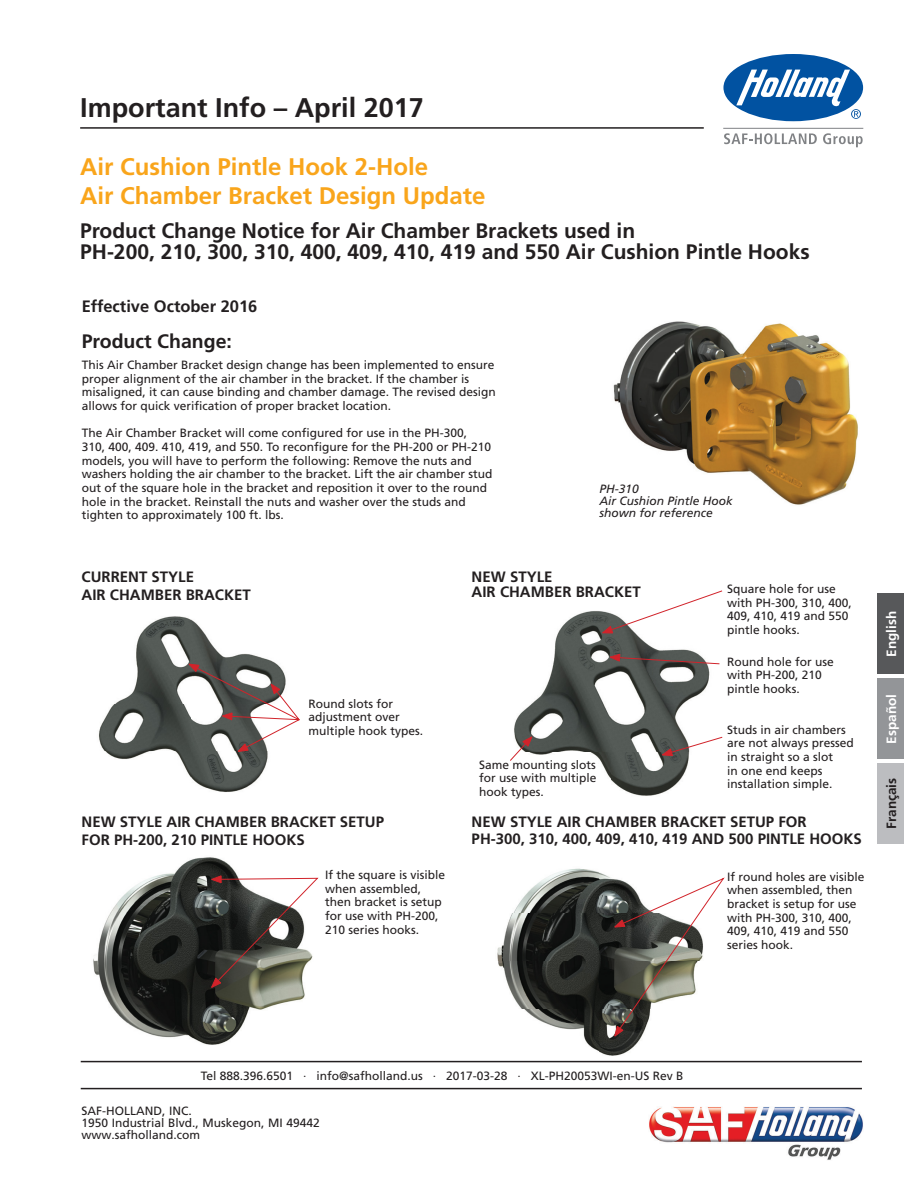
<style>
.page{position:relative;width:918px;height:1188px;background:#fff}
.page>*{position:absolute;margin:0;border:0;box-sizing:border-box;transform-origin:0 0}
.t1{font:700 27px "Frutiger LT Std";color:#231f20}
.Title2{font:700 24px "Frutiger LT Std";color:#f9a51b}
.Title3{font:700 21px/21px "Frutiger LT Std";color:#231f20}
.t2{font:700 19.5px "Frutiger LT Std";color:#231f20}
.Effective{font:700 16.5px "Frutiger LT Std";color:#231f20}
.Paragraph_Style1{font:700 15px/18px "Frutiger LT Std";color:#231f20}
.t3{font:700 13.5px "Frutiger LT Std";color:#fff}
.t4{font:700 13.5px "Frutiger LT Std";color:#231f20}
.Text{font:12px/13.6px "Frutiger LT Std";color:#231f20}
.Folio{font:12px "Frutiger LT Std";color:#231f20}
.Art_Label{font:italic 12px/12px "Frutiger LT Std";color:#231f20}
</style>
<div class="page">
<div style="left:723px;top:54px;width:140px;height:67px;background:#0152a1;border-radius:50%"></div>
<svg style="left:736px;top:70px;width:125px;height:49px"></svg>
<svg style="left:724px;top:133px;width:93px;height:11px"></svg>
<svg style="left:823px;top:133px;width:40px;height:14px"></svg>
<hr style="left:723px;top:128px;width:140px;height:1px;background:#808285">
<img style="left:98px;top:616px;width:179px;height:176px">
<svg style="left:189px;top:664px;width:111px;height:87px"></svg>
<img style="left:514px;top:611px;width:196px;height:185px">
<svg style="left:603px;top:590px;width:120px;height:43px"></svg>
<svg style="left:610px;top:654px;width:110px;height:11px"></svg>
<svg style="left:662px;top:736px;width:61px;height:20px"></svg>
<svg style="left:510px;top:737px;width:22px;height:25px"></svg>
<img style="left:93px;top:857px;width:212px;height:188px">
<svg style="left:212px;top:876px;width:107px;height:111px"></svg>
<img style="left:497px;top:868px;width:145px;height:188px">
<svg style="left:615px;top:877px;width:110px;height:159px"></svg>
<img style="left:613px;top:321px;width:245px;height:184px">
<div style="left:878px;top:678px;width:26px;height:81px;background:#939598"></div>
<div style="left:878px;top:763px;width:26px;height:81px;background:#bcbdc0"></div>
<div style="left:878px;top:593px;width:26px;height:81px;background:#57585a"></div>
<img style="left:649px;top:1106px;width:214px;height:54px">
<hr style="left:80px;top:127px;width:624px;height:2px;background:#231f20">
<hr style="left:81px;top:1061px;width:781px;height:1px;background:#231f20">
<hr style="left:81px;top:1088px;width:781px;height:1px;background:#231f20">
<p class="t1" style="left:80px;top:91px;width:345px">Important Info – April 2017</p>
<p class="Title2" style="left:80px;top:153px;width:350px">Air Cushion Pintle Hook 2-Hole</p>
<p class="Title2" style="left:80px;top:181px;width:407px">Air Chamber Bracket Design Update</p>
<p class="Title3" style="left:80px;top:220px;width:731px">Product Change Notice for Air Chamber Brackets used in<br>PH-200, 210, 300, 310, 400, 409, 410, 419 and 550 Air Cushion Pintle Hooks</p>
<p class="Effective" style="left:82px;top:296px;width:177px">Effective October 2016</p>
<h1 class="t2" style="left:82px;top:330px;width:152px">Product Change:</h1>
<p class="Text" style="left:82px;top:358px;width:416px">This Air Chamber Bracket design change has been implemented to ensure proper alignment of the air chamber in the bracket. If the chamber is misaligned, it can cause binding and chamber damage. The revised design allows for quick verification of proper bracket location.</p>
<p class="Text" style="left:82px;top:426px;width:412px">The Air Chamber Bracket will come configured for use in the PH-300, 310, 400, 409. 410, 419, and 550. To reconfigure for the PH-200 or PH-210 models, you will have to perform the following: Remove the nuts and washers holding the air chamber to the bracket. Lift the air chamber stud out of the square hole in the bracket and reposition it over to the round hole in the bracket. Reinstall the nuts and washer over the studs and tighten to approximately 100 ft. lbs.</p>
<p class="Art_Label" style="left:599px;top:483px;width:135px">PH-310<br>Air Cushion Pintle Hook shown for reference</p>
<h2 class="Paragraph_Style1" style="left:82px;top:568px;width:171px">CURRENT STYLE<br>AIR CHAMBER BRACKET</h2>
<p class="Text" style="left:309px;top:697px;width:116px">Round slots for adjustment over multiple hook types.</p>
<h2 class="Paragraph_Style1" style="left:82px;top:812px;width:304px">NEW STYLE AIR CHAMBER BRACKET SETUP<br>FOR PH-200, 210 PINTLE HOOKS</h2>
<p class="Text" style="left:325px;top:868px;width:122px">If the square is visible when assembled, then bracket is setup for use with PH-200,<br>210 series hooks.</p>
<p class="Paragraph_Style1" style="left:472px;top:569px;width:171px;line-height:15px">NEW STYLE<br>AIR CHAMBER BRACKET</p>
<p class="Text" style="left:727px;top:582px;width:126px">Square hole for use with PH-300, 310, 400,<br>409, 410, 419 and 550 pintle hooks.</p>
<p class="Text" style="left:727px;top:655px;width:108px">Round hole for use with PH-200, 210 pintle hooks.</p>
<p class="Text" style="left:727px;top:723px;width:128px">Studs in air chambers are not always pressed in straight so a slot<br>in one end keeps installation simple.</p>
<p class="Paragraph_Style1" style="left:472px;top:813px;width:392px;line-height:17.1px">NEW STYLE AIR CHAMBER BRACKET SETUP FOR<br>PH-300, 310, 400, 409, 410, 419 AND 500 PINTLE HOOKS</p>
<p class="Text" style="left:727px;top:870px;width:139px">If round holes are visible when assembled, then bracket is setup for use with PH-300, 310, 400,<br>409, 410, 419 and 550 series hook.</p>
<p class="Text" style="left:479px;top:758px;width:119px;text-align:justify">Same mounting slots for use with multiple hook types.</p>
<p class="t3" style="left:883px;top:657px;width:47px;rotate:-90deg">English</p>
<p class="t3" style="left:883px;top:744px;width:51px;rotate:-90deg">Español</p>
<p class="t4" style="left:883px;top:829px;width:53px;rotate:-90deg">Français</p>
<p class="Folio" style="left:201px;top:1069px;width:484px">Tel 888.396.6501 · info@safholland.us · 2017-03-28 · XL-PH20053WI-en-US Rev B</p>
<p class="Text" style="left:82px;top:1104px;width:240px;line-height:12px">SAF-HOLLAND, INC.<br>1950 Industrial Blvd., Muskegon, MI 49442 www.safholland.com</p>
</div>
